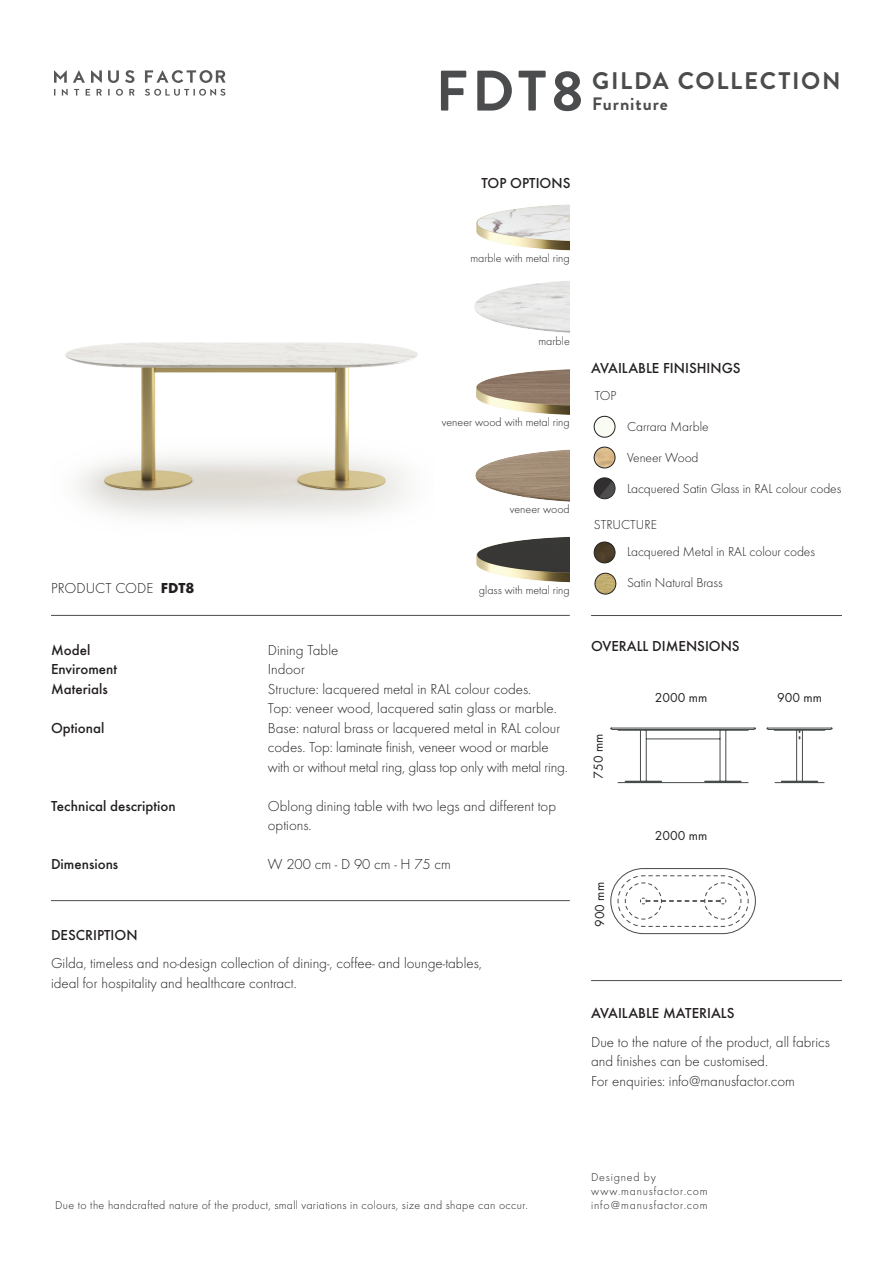
<style>
.page{position:relative;width:893px;height:1263px;background:#fff}
.page>*{position:absolute;margin:0;border:0;box-sizing:border-box;transform-origin:0 0}
.t1{font:700 57px "Brandon Grotesque";color:#4b4c4d}
.t2{font:700 24px "Brandon Grotesque";letter-spacing:.07em;color:#4b4c4d}
.t3{font:700 18px "Brandon Grotesque";letter-spacing:.05em;color:#4b4c4d}
.t4{font:300 15px/19.5px "Futura T";color:#231f20}
.t5{font:500 15px/19.5px "Futura T";color:#231f20}
.t6{font:300 13.5px "Futura T";letter-spacing:-.005em;color:#231f20}
.t7{font:13.5px "Futura T";color:#231f20}
.t8{font:300 12px "Futura T";letter-spacing:.025em;color:#231f20}
.t9{font:300 12px "Futura T";color:#231f20}
.t10{font:300 12px/13.5px "Futura T";letter-spacing:.065em;color:#231f20}
.s1{font-weight:700}
</style>
<div class="page">
<svg style="left:54px;top:70px;width:13px;height:13px"></svg>
<svg style="left:73px;top:70px;width:12px;height:13px"></svg>
<svg style="left:91px;top:70px;width:11px;height:13px"></svg>
<svg style="left:108px;top:70px;width:11px;height:13px"></svg>
<svg style="left:125px;top:70px;width:10px;height:13px"></svg>
<svg style="left:145px;top:70px;width:80px;height:13px"></svg>
<svg style="left:62px;top:89px;width:6px;height:7px"></svg>
<svg style="left:74px;top:89px;width:5px;height:7px"></svg>
<svg style="left:86px;top:89px;width:4px;height:7px"></svg>
<svg style="left:97px;top:89px;width:5px;height:7px"></svg>
<svg style="left:108px;top:89px;width:2px;height:7px"></svg>
<svg style="left:116px;top:89px;width:7px;height:7px"></svg>
<svg style="left:129px;top:89px;width:6px;height:7px"></svg>
<svg style="left:145px;top:89px;width:80px;height:7px"></svg>
<hr style="left:591px;top:615px;width:251px;height:1px;background:#4b4c4d">
<hr style="left:51px;top:900px;width:519px;height:1px;background:#4b4c4d">
<hr style="left:591px;top:980px;width:251px;height:1px;background:#4b4c4d">
<hr style="left:51px;top:615px;width:519px;height:1px;background:#4b4c4d">
<img style="left:594px;top:447px;width:21px;height:21px;border-radius:10px">
<div style="left:594px;top:447px;width:21px;height:21px;border:1px solid #231f20;border-radius:50%"></div>
<div style="left:594px;top:416px;width:21px;height:21px;background:#f9fcf2;border-radius:50%"></div>
<div style="left:594px;top:416px;width:21px;height:21px;border:1px solid #231f20;border-radius:50%"></div>
<img style="left:595px;top:573px;width:21px;height:21px;border-radius:10px">
<div style="left:595px;top:573px;width:21px;height:21px;border:1px solid #231f20;border-radius:50%"></div>
<img style="left:594px;top:542px;width:21px;height:21px;border-radius:10px">
<div style="left:594px;top:542px;width:21px;height:21px;border:1px solid #231f20;border-radius:50%"></div>
<div style="left:594px;top:478px;width:21px;height:21px;background:#312f30;border-radius:50%"></div>
<div style="left:594px;top:478px;width:21px;height:21px;border:1px solid #231f20;border-radius:50%"></div>
<svg style="left:599px;top:481px;width:17px;height:19px"></svg>
<img style="left:65px;top:342px;width:353px;height:175px">
<img style="left:476px;top:204px;width:94px;height:47px">
<img style="left:474px;top:281px;width:96px;height:52px">
<img style="left:475px;top:449px;width:95px;height:53px">
<img style="left:476px;top:536px;width:94px;height:47px">
<img style="left:476px;top:369px;width:94px;height:46px">
<svg style="left:618px;top:875px;width:130px;height:52px"></svg>
<div style="left:611px;top:868px;width:145px;height:66px;border:1px solid #484b4c;border-radius:33px"></div>
<svg style="left:767px;top:728px;width:65px;height:55px"></svg>
<svg style="left:610px;top:728px;width:146px;height:55px"></svg>
<h1 class="t1" style="left:436px;top:51px;width:149px">FDT8</h1>
<h2 class="t2" style="left:592px;top:64px;width:250px">GILDA COLLECTION</h2>
<p class="t3" style="left:592px;top:91px;width:77px">Furniture</p>
<p class="t5" style="left:481px;top:173px;width:90px">TOP OPTIONS</p>
<p class="t9" style="left:470px;top:251px;width:101px">marble with metal ring</p>
<p class="t8" style="left:539px;top:334px;width:33px">marble</p>
<p class="t9" style="left:442px;top:415px;width:129px">veneer wood with metal ring</p>
<p class="t4" style="left:51px;top:579px;width:145px">PRODUCT CODE <span class="s1">FDT8</span></p>
<p class="t5" style="left:51px;top:640px;width:68px">Model<br>Enviroment<br>Materials</p>
<p class="t5" style="left:51px;top:718px;width:55px">Optional</p>
<p class="t5" style="left:51px;top:796px;width:126px">Technical description</p>
<p class="t5" style="left:51px;top:854px;width:69px">Dimensions</p>
<p class="t9" style="left:510px;top:502px;width:61px">veneer wood</p>
<p class="t9" style="left:479px;top:583px;width:92px">glass with metal ring</p>
<p class="t4" style="left:268px;top:640px;width:301px">Dining Table<br>Indoor<br>Structure: lacquered metal in RAL colour codes.<br>Top: veneer wood, lacquered satin glass or marble.<br>Base: natural brass or lacquered metal in RAL colour codes. Top: laminate finish, veneer wood or marble with or without metal ring, glass top only with metal ring.</p>
<p class="t4" style="left:268px;top:796px;width:290px">Oblong dining table with two legs and different top options.</p>
<p class="t4" style="left:268px;top:854px;width:185px">W 200 cm - D 90 cm - H 75 cm</p>
<p class="t5" style="left:51px;top:925px;width:88px">DESCRIPTION</p>
<p class="t4" style="left:51px;top:954px;width:432px">Gilda, timeless and no-design collection of dining-, coffee- and lounge-tables, ideal for hospitality and healthcare contract.</p>
<p class="t5" style="left:591px;top:358px;width:151px">AVAILABLE FINISHINGS</p>
<p class="t6" style="left:595px;top:388px;width:23px">TOP</p>
<p class="t6" style="left:627px;top:418px;width:83px">Carrara Marble</p>
<p class="t6" style="left:627px;top:450px;width:73px">Veneer Wood</p>
<p class="t6" style="left:627px;top:481px;width:216px">Lacquered Satin Glass in RAL colour codes</p>
<p class="t6" style="left:594px;top:516px;width:65px">STRUCTURE</p>
<p class="t6" style="left:627px;top:543px;width:190px">Lacquered Metal in RAL colour codes</p>
<p class="t6" style="left:627px;top:574px;width:97px">Satin Natural Brass</p>
<p class="t5" style="left:591px;top:636px;width:150px">OVERALL DIMENSIONS</p>
<p class="t7" style="left:591px;top:778px;width:46px;rotate:-90deg">750 mm</p>
<p class="t7" style="left:592px;top:927px;width:46px;rotate:-90deg">900 mm</p>
<p class="t7" style="left:655px;top:690px;width:54px">2000 mm</p>
<p class="t7" style="left:777px;top:690px;width:46px">900 mm</p>
<p class="t7" style="left:655px;top:828px;width:54px">2000 mm</p>
<p class="t5" style="left:591px;top:1003px;width:145px">AVAILABLE MATERIALS</p>
<p class="t4" style="left:591px;top:1032px;width:240px">Due to the nature of the product, all fabrics and finishes can be customised.<br>For enquiries: info@manusfactor.com</p>
<p class="t10" style="left:591px;top:1170px;width:118px">Designed by www.manusfactor.com</p>
<p class="t8" style="left:55px;top:1198px;width:474px">Due to the handcrafted nature of the product, small variations in colours, size and shape can occur.</p>
<p class="t10" style="left:591px;top:1198px;width:118px">info@manusfactor.com</p>
</div>
